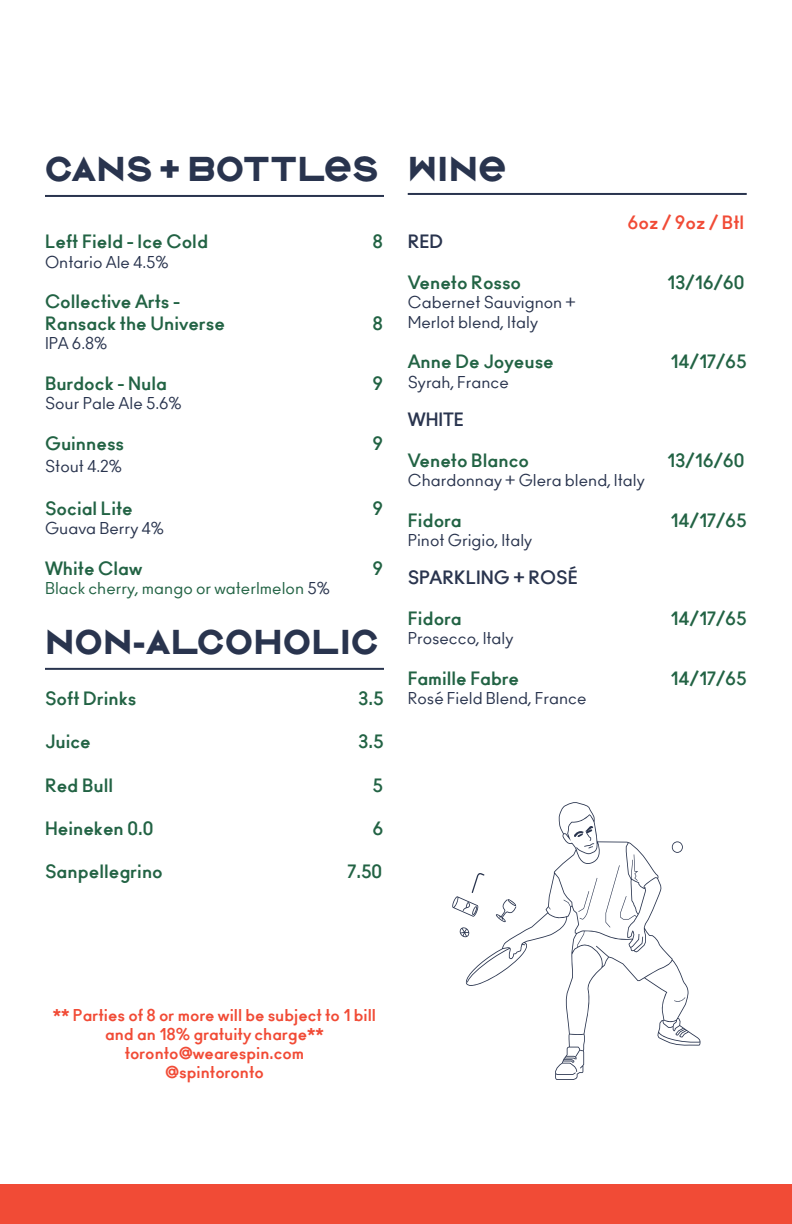
<style>
.page{position:relative;width:792px;height:1224px;background:#fff}
.page>*{position:absolute;margin:0;border:0;box-sizing:border-box;transform-origin:0 0}
.t1{font:900 expanded 32.2px "Ano";letter-spacing:.015em;color:#29344e}
.t2{font:700 18px/21.6px "Ano";color:#226344}
.t3{font:700 18px "Ano";color:#29344e}
.t4{font:700 18px "Ano";color:#f14b36}
.t5{font:16px/19.2px "Ano";color:#29344e}
.t6{font:700 16px/19.2px "Ano";color:#f14b36;text-align:center}
.t7{font:16px "Ano";color:#226344}
.s1{color:#29344e}
</style>
<div class="page">
<div style="left:0;top:1184px;width:792px;height:40px;background:#f14b36"></div>
<hr style="left:45px;top:195px;width:339px;height:2px;background:#29344e">
<hr style="left:45px;top:668px;width:339px;height:2px;background:#29344e">
<hr style="left:408px;top:193px;width:339px;height:2px;background:#29344e">
<svg style="left:452px;top:802px;width:249px;height:278px"></svg>
<h1 class="t1" style="left:45px;top:151px;width:335px">CANS + BOTTLES</h1>
<p class="t2" style="left:45px;top:232px;width:165px">Left Field - Ice Cold</p>
<p class="t2" style="left:373px;top:232px;width:12px">8</p>
<p class="t5" style="left:45px;top:254px;width:125px">Ontario Ale 4.5%</p>
<p class="t2" style="left:45px;top:292px;width:182px">Collective Arts -<br>Ransack the Universe</p>
<p class="t2" style="left:373px;top:314px;width:12px">8</p>
<p class="t5" style="left:45px;top:336px;width:64px">IPA 6.8%</p>
<p class="t2" style="left:45px;top:374px;width:124px">Burdock - Nula</p>
<p class="t2" style="left:373px;top:374px;width:12px">9</p>
<p class="t5" style="left:45px;top:396px;width:138px">Sour Pale Ale 5.6%</p>
<p class="t2" style="left:45px;top:434px;width:81px">Guinness</p>
<p class="t2" style="left:373px;top:434px;width:12px">9</p>
<p class="t5" style="left:45px;top:458px;width:78px">Stout 4.2%</p>
<p class="t2" style="left:45px;top:498px;width:89px">Social Lite</p>
<p class="t2" style="left:373px;top:498px;width:12px">9</p>
<p class="t5" style="left:45px;top:520px;width:120px">Guava Berry 4%</p>
<p class="t2" style="left:45px;top:558px;width:99px">White Claw</p>
<p class="t2" style="left:373px;top:558px;width:12px">9</p>
<p class="t7" style="left:45px;top:582px;width:286px">Black cherry, mango or waterlmelon <span class="s1">5%</span></p>
<h1 class="t1" style="left:45px;top:624px;width:335px">NON-ALCOHOLIC</h1>
<p class="t2" style="left:45px;top:689px;width:93px">Soft Drinks</p>
<p class="t2" style="left:358px;top:689px;width:27px">3.5</p>
<p class="t2" style="left:45px;top:732px;width:47px">Juice</p>
<p class="t2" style="left:358px;top:732px;width:27px">3.5</p>
<p class="t2" style="left:45px;top:775px;width:70px">Red Bull</p>
<p class="t2" style="left:373px;top:775px;width:12px">5</p>
<p class="t2" style="left:45px;top:818px;width:110px">Heineken 0.0</p>
<p class="t2" style="left:373px;top:818px;width:12px">6</p>
<p class="t2" style="left:45px;top:862px;width:119px">Sanpellegrino</p>
<p class="t2" style="left:347px;top:862px;width:36px">7.50</p>
<h1 class="t1" style="left:408px;top:151px;width:100px">WINE</h1>
<p class="t4" style="left:628px;top:213px;width:118px">6oz / 9oz / Btl</p>
<p class="t3" style="left:408px;top:232px;width:37px">RED</p>
<p class="t2" style="left:408px;top:273px;width:115px">Veneto Rosso</p>
<p class="t2" style="left:667px;top:273px;width:79px">13/16/60</p>
<p class="t5" style="left:408px;top:295px;width:170px">Cabernet Sauvignon +<br>Merlot blend, Italy</p>
<p class="t2" style="left:408px;top:352px;width:148px">Anne De Joyeuse</p>
<p class="t2" style="left:670px;top:352px;width:78px">14/17/65</p>
<p class="t5" style="left:408px;top:374px;width:103px">Syrah, France</p>
<p class="t3" style="left:408px;top:410px;width:58px">WHITE</p>
<p class="t2" style="left:408px;top:450px;width:123px">Veneto Blanco</p>
<p class="t2" style="left:667px;top:450px;width:79px">13/16/60</p>
<p class="t5" style="left:408px;top:472px;width:239px">Chardonnay + Glera blend, Italy</p>
<p class="t2" style="left:408px;top:510px;width:55px">Fidora</p>
<p class="t2" style="left:670px;top:510px;width:78px">14/17/65</p>
<p class="t5" style="left:408px;top:532px;width:126px">Pinot Grigio, Italy</p>
<p class="t3" style="left:408px;top:568px;width:172px">SPARKLING + ROSÉ</p>
<p class="t2" style="left:408px;top:609px;width:55px">Fidora</p>
<p class="t2" style="left:670px;top:609px;width:78px">14/17/65</p>
<p class="t5" style="left:408px;top:631px;width:107px">Prosecco, Italy</p>
<p class="t2" style="left:408px;top:669px;width:113px">Famille Fabre</p>
<p class="t2" style="left:670px;top:669px;width:78px">14/17/65</p>
<p class="t5" style="left:408px;top:691px;width:180px">Rosé Field Blend, France</p>
<p class="t6" style="left:53px;top:1006px;width:325px">** Parties of 8 or more will be subject to 1 bill and an 18% gratuity charge** toronto@wearespin.com<br>@spintoronto</p>
</div>
